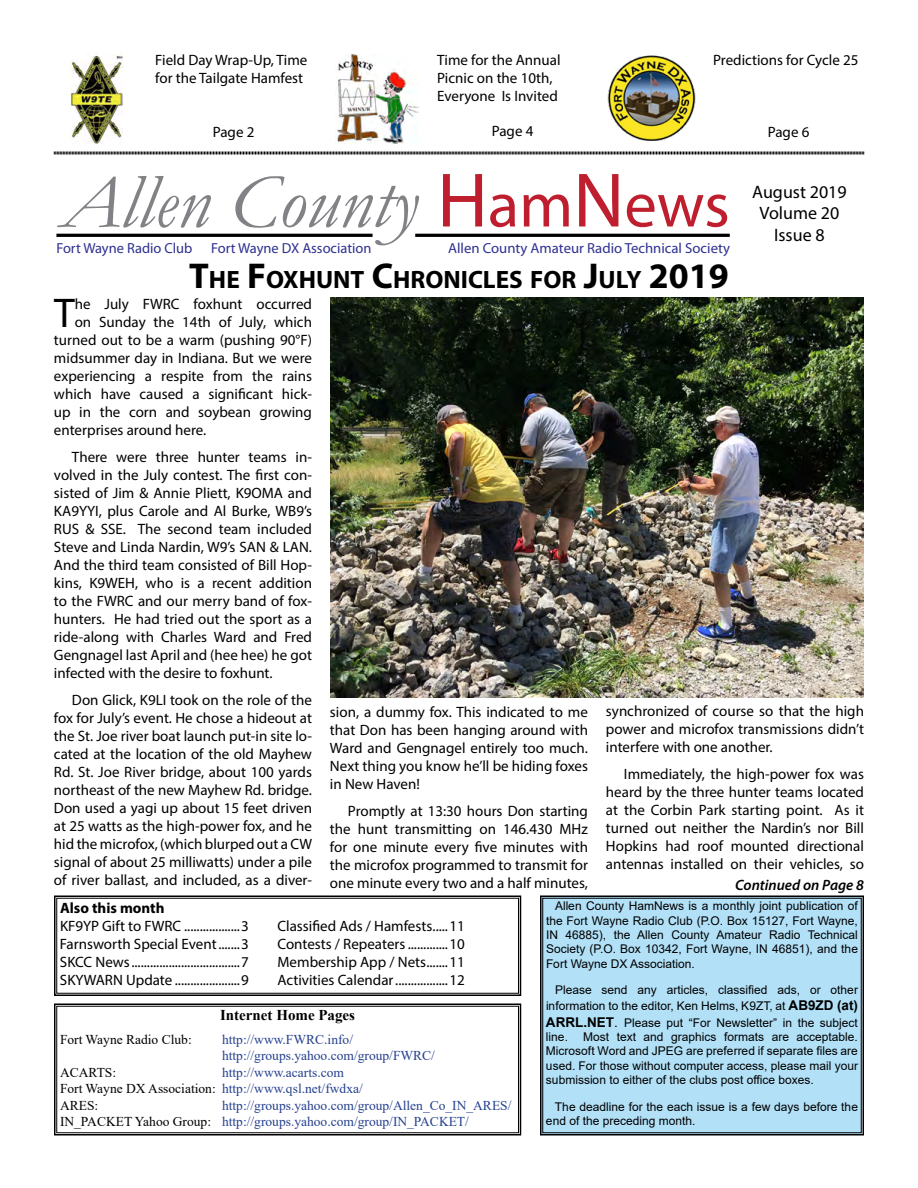
<style>
.page{position:relative;width:918px;height:1188px;background:#fff}
.page>*{position:absolute;margin:0;border:0;box-sizing:border-box;transform-origin:0 0}
.t1{font:italic 77.7px "Garamond";color:#808285}
.t2{font:41.7px "Myriad Pro";color:#000}
.t3{font:700 25.2px "Myriad Pro";color:#000}
.t4{font:18px/21.6px "Myriad Pro";color:#000;text-align:center}
.t5{font:15px/18px "Myriad Pro";color:#000;text-align:justify}
.t6{font:700 15px "Times New Roman";color:#000}
.t7{font:italic 600 15px "Myriad Pro";color:#000}
.t8{font:700 15px "Myriad Pro";color:#000}
.t9{font:14.55px "Myriad Pro";color:#2e3092}
.t10{font:13.5px/16.5px "Times New Roman";color:#25408f}
.t11{font:13.5px "Times New Roman";color:#000}
.t12{font:12px/14.4px "Arial";color:#000;text-align:justify}
.s1{font-family:"Myriad Pro";font-style:normal;color:#be1e2d}
.s2{font-family:"Myriad Pro";font-style:normal;font-size:64.8px;color:#be1e2d}
.s3{font-size:36px}
.s4{color:#000}
.s5{font-weight:700;font-size:13.5px}
.s6{font-size:13.5px}
</style>
<div class="page">
<hr style="left:56px;top:234px;width:317px;height:3px;background:#000">
<hr style="left:415px;top:234px;width:315px;height:3px;background:#000">
<div style="left:540px;top:895px;width:324px;height:241px;background:#b2e0f7"></div>
<svg style="left:54px;top:1003px;width:468px;height:133px"></svg>
<svg style="left:54px;top:895px;width:468px;height:101px"></svg>
<img style="left:336px;top:54px;width:83px;height:90px">
<img style="left:71px;top:54px;width:52px;height:90px">
<img style="left:608px;top:55px;width:88px;height:86px">
<img style="left:330px;top:297px;width:534px;height:401px">
<svg style="left:54px;top:151px;width:810px;height:4px;background:#7f7f7f"></svg>
<p class="t5" style="left:155px;top:51px;width:154px">Field Day Wrap-Up, Time for the Tailgate Hamfest</p>
<p class="t5" style="left:213px;top:123px;width:43px">Page 2</p>
<p class="t5" style="left:437px;top:51px;width:125px;text-align:left">Time for the Annual<br>Picnic on the 10th,<br>Everyone Is Invited</p>
<p class="t5" style="left:492px;top:122px;width:43px">Page 4</p>
<p class="t5" style="left:713px;top:51px;width:147px">Predictions for Cycle 25</p>
<p class="t5" style="left:768px;top:123px;width:43px">Page 6</p>
<h1 class="t1" style="left:61px;top:149px;width:670px">Allen County <span class="s1">H</span><span class="s2">am</span><span class="s1">N</span><span class="s2">ews</span></h1>
<p class="t9" style="left:56px;top:239px;width:138px">Fort Wayne Radio Club</p>
<p class="t9" style="left:211px;top:239px;width:162px">Fort Wayne DX Association</p>
<p class="t9" style="left:448px;top:239px;width:283px">Allen County Amateur Radio Technical Society</p>
<h3 class="t3" style="left:189px;top:263px;width:541px"><span class="s3">T</span>HE <span class="s3">F</span>OXHUNT <span class="s3">C</span>HRONICLES FOR <span class="s3">J</span>ULY <span class="s3">2019</span></h3>
<p class="t4" style="left:752px;top:181px;width:96px">August 2019<br>Volume 20<br>Issue 8</p>
<h2 class="t2" style="left:54px;top:288px;width:22px">T</h2>
<p class="t5" style="left:75px;top:295px;width:239px">he July FWRC foxhunt occurred</p>
<p class="t5" style="left:75px;top:313px;width:239px">on Sunday the 14th of July, which</p>
<p class="t5" style="left:54px;top:331px;width:260px">turned out to be a warm (pushing 90°F)</p>
<p class="t5" style="left:54px;top:349px;width:260px">midsummer day in Indiana. But we were</p>
<p class="t5" style="left:54px;top:367px;width:260px">experiencing a respite from the rains</p>
<p class="t5" style="left:54px;top:385px;width:259px">which have caused a significant hick-</p>
<p class="t5" style="left:54px;top:403px;width:260px">up in the corn and soybean growing</p>
<p class="t5" style="left:54px;top:421px;width:154px">enterprises around here.</p>
<p class="t5" style="left:54px;top:448px;width:260px;text-indent:18px">There were three hunter teams in&shy;volved in the July contest. The first con&shy;sisted of Jim &amp; Annie Pliett, K9OMA and KA9YYI, plus Carole and Al Burke, WB9’s RUS &amp; SSE. The second team included Steve and Linda Nardin, W9’s SAN &amp; LAN.<br>And the third team consisted of Bill Hop&shy;kins, K9WEH, who is a recent addition to the FWRC and our merry band of fox&shy;hunters. He had tried out the sport as a ride-along with Charles Ward and Fred Gengnagel last April and (hee hee) he got infected with the desire to foxhunt.</p>
<p class="t5" style="left:54px;top:691px;width:260px;text-indent:18px">Don Glick, K9LI took on the role of the fox for July’s event. He chose a hideout at the St. Joe river boat launch put-in site lo&shy;cated at the location of the old Mayhew Rd. St. Joe River bridge, about 100 yards northeast of the new Mayhew Rd. bridge.<br>Don used a yagi up about 15 feet driven at 25 watts as the high-power fox, and he hid the microfox, (which blurped out a CW signal of about 25 milliwatts) under a pile of river ballast, and included, as a diver-</p>
<p class="t5" style="left:330px;top:703px;width:260px">sion, a dummy fox. This indicated to me that Don has been hanging around with Ward and Gengnagel entirely too much.<br>Next thing you know he’ll be hiding foxes in New Haven!</p>
<p class="t5" style="left:330px;top:802px;width:260px;text-indent:18px">Promptly at 13:30 hours Don starting the hunt transmitting on 146.430 MHz for one minute every five minutes with the microfox programmed to transmit for one minute every two and a half minutes,</p>
<p class="t5" style="left:606px;top:702px;width:259px">synchronized of course so that the high power and microfox transmissions didn’t interfere with one another.</p>
<p class="t5" style="left:606px;top:765px;width:260px;text-indent:18px">Immediately, the high-power fox was heard by the three hunter teams located at the Corbin Park starting point. As it turned out neither the Nardin’s nor Bill Hopkins had roof mounted directional antennas installed on their vehicles, so</p>
<p class="t7" style="left:735px;top:876px;width:130px">Continued on Page 8</p>
<p class="t8" style="left:60px;top:898px;width:106px">Also this month</p>
<p class="t5" style="left:60px;top:916px;width:190px">KF9YP Gift to FWRC ..................3</p>
<p class="t5" style="left:278px;top:916px;width:189px">Classified Ads / Hamfests.....11</p>
<p class="t5" style="left:60px;top:934px;width:191px">Farnsworth Special Event.......3</p>
<p class="t5" style="left:277px;top:934px;width:189px">Contests / Repeaters .............10</p>
<p class="t5" style="left:60px;top:952px;width:191px">SKCC News...................................7</p>
<p class="t5" style="left:277px;top:952px;width:189px">Membership App / Nets.......11</p>
<p class="t5" style="left:60px;top:970px;width:190px">SKYWARN Update .....................9</p>
<p class="t5" style="left:277px;top:970px;width:189px">Activities Calendar.................12</p>
<p class="t6" style="left:220px;top:1004px;width:136px">Internet Home Pages</p>
<p class="t11" style="left:60px;top:1030px;width:133px">Fort Wayne Radio Club:</p>
<p class="t10" style="left:222px;top:1030px;width:215px">http://www.FWRC.info/ http://groups.yahoo.com/group/FWRC/</p>
<p class="t11" style="left:60px;top:1063px;width:58px">ACARTS:</p>
<p class="t10" style="left:60px;top:1063px;width:304px;text-indent:162px">http://www.acarts.com<br><span class="s4">Fort Wayne DX Association:</span> http://www.qsl.net/fwdxa/<br><span class="s4">ARES:</span></p>
<p class="t10" style="left:60px;top:1096px;width:453px;text-indent:162px">http://groups.yahoo.com/group/Allen_Co_IN_ARES/<br><span class="s4">IN_PACKET Yahoo Group:</span> http://groups.yahoo.com/group/IN_PACKET/</p>
<p class="t12" style="left:546px;top:899px;width:314px;text-indent:9px">Allen County HamNews is a monthly joint publication of the Fort Wayne Radio Club (P.O. Box 15127, Fort Wayne, IN 46885), the Allen County Amateur Radio Technical Society (P.O. Box 10342, Fort Wayne, IN 46851), and the Fort Wayne DX Association.</p>
<p class="t12" style="left:546px;top:982px;width:313px;line-height:16.2px;text-indent:9px">Please send any articles, classified ads, or other information to the editor, Ken Helms, K9ZT, at <span class="s5">AB9ZD (at)<br>ARRL.NET</span><span class="s6">.</span> Please put “For Newsletter” in the subject</p>
<p class="t12" style="left:546px;top:1030px;width:24px">line.</p>
<p class="t12" style="left:546px;top:1030px;width:314px;text-indent:37px">Most text and graphics formats are acceptable.<br>Microsoft Word and JPEG are preferred if separate files are used. For those without computer access, please mail your submission to either of the clubs post office boxes.</p>
<p class="t12" style="left:546px;top:1099px;width:314px;text-indent:9px">The deadline for the each issue is a few days before the end of the preceding month.</p>
</div>
